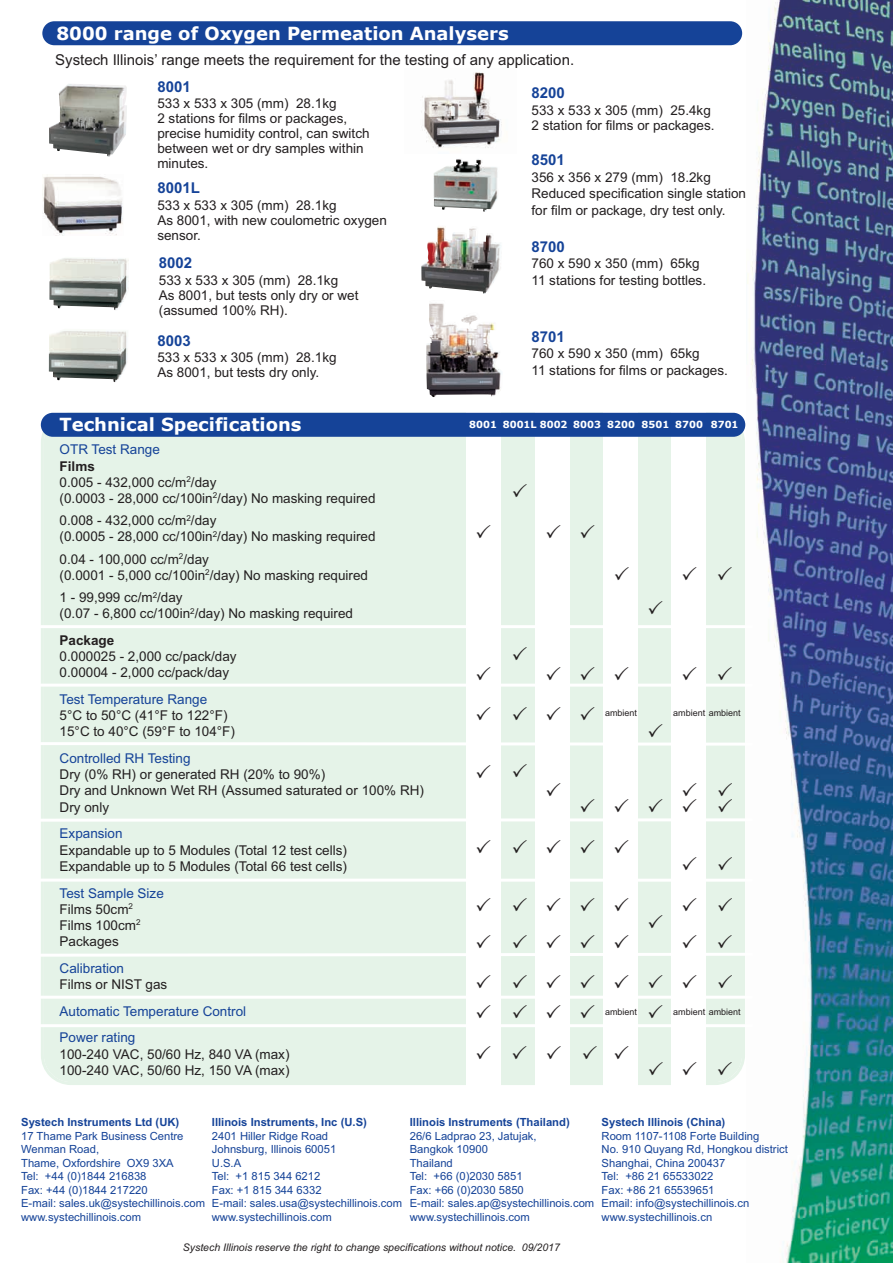
<style>
.page{position:relative;width:893px;height:1263px;background:#fff}
.page>*{position:absolute;margin:0;border:0;box-sizing:border-box;transform-origin:0 0}
.t1{font:700 18px "Verdana";color:#fff}
.t2{font:15px "Arial";color:#231f20}
.t3{font:700 15px "Arial";color:#154398}
.t4{font:13.5px/16.2px "Arial";color:#231f20}
.t5{font:13.5px/26.7px "Arial";color:#154398}
.t6{font:700 13.5px "Arial";color:#231f20}
.t7{font:11.25px/13.5px "Arial";color:#154398}
.t8{font:700 11.25px "Arial";color:#154398}
.t9{font:italic 10.5px "Arial";color:#231f20}
.t10{font:700 9.75px "Verdana";color:#fff}
.t11{font:9px "Arial";color:#231f20}
.s1{font-weight:700}
.s2{color:#154398}
</style>
<div class="page">
<img style="left:747px;top:0;width:146px;height:1263px">
<div style="left:42px;top:21px;width:700px;height:24px;background:#154398;border-radius:12px"></div>
<img style="left:49px;top:331px;width:78px;height:51px">
<img style="left:421px;top:72px;width:81px;height:76px">
<img style="left:434px;top:159px;width:64px;height:53px">
<img style="left:421px;top:226px;width:73px;height:68px">
<img style="left:426px;top:303px;width:75px;height:94px">
<img style="left:49px;top:84px;width:78px;height:73px">
<img style="left:42px;top:176px;width:81px;height:60px">
<img style="left:49px;top:258px;width:80px;height:52px">
<div style="left:44px;top:415px;width:698px;height:667px;background:#e5f3e8;border-radius:27px"></div>
<div style="left:466px;top:412px;width:34px;height:680px;background:#fff"></div>
<div style="left:536px;top:412px;width:34px;height:679px;background:#fff"></div>
<div style="left:604px;top:412px;width:34px;height:679px;background:#fff"></div>
<div style="left:672px;top:412px;width:34px;height:687px;background:#fff"></div>
<hr style="left:33px;top:625px;width:720px;height:3px;background:#fff">
<hr style="left:34px;top:684px;width:719px;height:3px;background:#fff">
<svg style="left:41px;top:818px;width:712px;height:4px;fill:#fff"></svg>
<svg style="left:41px;top:878px;width:712px;height:4px;fill:#fff"></svg>
<hr style="left:34px;top:996px;width:719px;height:3px;background:#fff">
<hr style="left:39px;top:1024px;width:714px;height:3px;background:#fff">
<div style="left:41px;top:413px;width:704px;height:24px;background:#154398;border-radius:12px"></div>
<svg style="left:41px;top:707px;width:715px;height:40px"></svg>
<svg style="left:41px;top:898px;width:715px;height:60px"></svg>
<h1 class="t1" style="left:56px;top:21px;width:454px">8000 range of Oxygen Permeation Analysers</h1>
<p class="t2" style="left:55px;top:51px;width:520px">Systech Illinois’ range meets the requirement for the testing of any application.</p>
<p class="t3" style="left:157px;top:78px;width:35px">8001</p>
<p class="t4" style="left:157px;top:96px;width:214px;line-height:15px">533 x 533 x 305 (mm) 28.1kg<br>2 stations for films or packages, precise humidity control, can switch between wet or dry samples within minutes.</p>
<p class="t3" style="left:157px;top:179px;width:44px">8001L</p>
<p class="t4" style="left:157px;top:198px;width:231px;line-height:15px">533 x 533 x 305 (mm) 28.1kg<br>As 8001, with new coulometric oxygen sensor.</p>
<p class="t3" style="left:159px;top:254px;width:35px">8002</p>
<p class="t4" style="left:159px;top:273px;width:201px;line-height:15px">533 x 533 x 305 (mm) 28.1kg<br>As 8001, but tests only dry or wet (assumed 100% RH).</p>
<p class="t3" style="left:157px;top:332px;width:35px">8003</p>
<p class="t4" style="left:157px;top:350px;width:181px;line-height:15px">533 x 533 x 305 (mm) 28.1kg<br>As 8001, but tests dry only.</p>
<p class="t3" style="left:531px;top:85px;width:35px">8200</p>
<p class="t4" style="left:531px;top:103px;width:185px;line-height:15px">533 x 533 x 305 (mm) 25.4kg<br>2 station for films or packages.</p>
<p class="t3" style="left:531px;top:151px;width:35px">8501</p>
<p class="t4" style="left:531px;top:169px;width:216px">356 x 356 x 279 (mm) 18.2kg<br>Reduced specification single station for film or package, dry test only.</p>
<p class="t3" style="left:531px;top:238px;width:35px">8700</p>
<p class="t4" style="left:531px;top:256px;width:176px">760 x 590 x 350 (mm) 65kg<br>11 stations for testing bottles.</p>
<p class="t3" style="left:531px;top:328px;width:35px">8701</p>
<p class="t4" style="left:531px;top:345px;width:198px">760 x 590 x 350 (mm) 65kg<br>11 stations for films or packages.</p>
<h1 class="t1" style="left:59px;top:413px;width:244px">Technical Specifications</h1>
<p class="t10" style="left:469px;top:418px;width:202px">8001 8001L 8002 8003 8200 8501</p>
<p class="t10" style="left:675px;top:418px;width:29px">8700</p>
<p class="t10" style="left:711px;top:418px;width:29px">8701</p>
<p class="t5" style="left:60px;top:436px;width:102px">OTR Test Range</p>
<p class="t4" style="left:60px;top:458px;width:317px"><span class="s1">Films<br></span>0.005 - 432,000 cc/m<sup>2</sup>/day<br>(0.0003 - 28,000 cc/100in<sup>2</sup>/day) No masking required</p>
<p class="t4" style="left:60px;top:512px;width:317px">0.008 - 432,000 cc/m<sup>2</sup>/day<br>(0.0005 - 28,000 cc/100in<sup>2</sup>/day) No masking required</p>
<p class="t4" style="left:60px;top:551px;width:310px">0.04 - 100,000 cc/m<sup>2</sup>/day<br>(0.0001 - 5,000 cc/100in<sup>2</sup>/day) No masking required</p>
<p class="t4" style="left:60px;top:589px;width:295px">1 - 99,999 cc/m<sup>2</sup>/day<br>(0.07 - 6,800 cc/100in<sup>2</sup>/day) No masking required</p>
<p class="t6" style="left:60px;top:632px;width:56px">Package</p>
<p class="t4" style="left:60px;top:648px;width:179px">0.000025 - 2,000 cc/pack/day<br>0.00004 - 2,000 cc/pack/day</p>
<p class="t5" style="left:60px;top:686px;width:149px">Test Temperature Range</p>
<p class="t4" style="left:60px;top:707px;width:177px">5°C to 50°C (41°F to 122°F)<br>15°C to 40°C (59°F to 104°F)</p>
<p class="t5" style="left:60px;top:745px;width:133px">Controlled RH Testing</p>
<p class="t4" style="left:60px;top:766px;width:366px">Dry (0% RH) or generated RH (20% to 90%)<br>Dry and Unknown Wet RH (Assumed saturated or 100% RH)<br>Dry only</p>
<p class="t5" style="left:60px;top:820px;width:65px">Expansion</p>
<p class="t4" style="left:60px;top:842px;width:289px">Expandable up to 5 Modules (Total 12 test cells)<br>Expandable up to 5 Modules (Total 66 test cells)</p>
<p class="t4" style="left:60px;top:885px;width:106px"><span class="s2">Test Sample Size<br></span>Films 50cm<sup>2<br></sup>Films 100cm<sup>2<br></sup>Packages</p>
<p class="t5" style="left:60px;top:955px;width:66px">Calibration</p>
<p class="t4" style="left:60px;top:976px;width:109px">Films or NIST gas</p>
<p class="t5" style="left:60px;top:998px;width:188px">Automatic Temperature Control<br>Power rating</p>
<p class="t4" style="left:60px;top:1046px;width:231px">100-240 VAC, 50/60 Hz, 840 VA (max)<br>100-240 VAC, 50/60 Hz, 150 VA (max)</p>
<p class="t11" style="left:605px;top:707px;width:34px">ambient</p>
<p class="t11" style="left:673px;top:707px;width:69px">ambient ambient</p>
<p class="t11" style="left:605px;top:1007px;width:34px">ambient</p>
<p class="t11" style="left:673px;top:1007px;width:69px">ambient ambient</p>
<p class="t8" style="left:21px;top:1116px;width:160px">Systech Instruments Ltd (UK)</p>
<p class="t7" style="left:21px;top:1129px;width:185px">17 Thame Park Business Centre<br>Wenman Road,<br>Thame, Oxfordshire OX9 3XA<br>Tel: +44 (0)1844 216838<br>Fax: +44 (0)1844 217220<br>E-mail: sales.uk@systechillinois.com www.systechillinois.com</p>
<p class="t8" style="left:212px;top:1116px;width:157px">Illinois Instruments, Inc (U.S)</p>
<p class="t7" style="left:212px;top:1129px;width:192px">2401 Hiller Ridge Road<br>Johnsburg, Illinois 60051<br>U.S.A<br>Tel: +1 815 344 6212<br>Fax: +1 815 344 6332<br>E-mail: sales.usa@systechillinois.com www.systechillinois.com</p>
<p class="t8" style="left:410px;top:1116px;width:162px">Illinois Instruments (Thailand)</p>
<p class="t7" style="left:410px;top:1129px;width:186px">26/6 Ladprao 23, Jatujak,<br>Bangkok 10900<br>Thailand<br>Tel: +66 (0)2030 5851<br>Fax: +66 (0)2030 5850<br>E-mail: sales.ap@systechillinois.com www.systechillinois.com</p>
<p class="t9" style="left:183px;top:1241px;width:379px">Systech Illinois reserve the right to change specifications without notice. 09/2017</p>
<p class="t8" style="left:602px;top:1116px;width:125px">Systech Illinois (China)</p>
<p class="t7" style="left:602px;top:1129px;width:188px">Room 1107-1108 Forte Building<br>No. 910 Quyang Rd, Hongkou district<br>Shanghai, China 200437<br>Tel: +86 21 65533022<br>Fax: +86 21 65539651<br>Email: info@systechillinois.cn www.systechillinois.cn</p>
</div>
